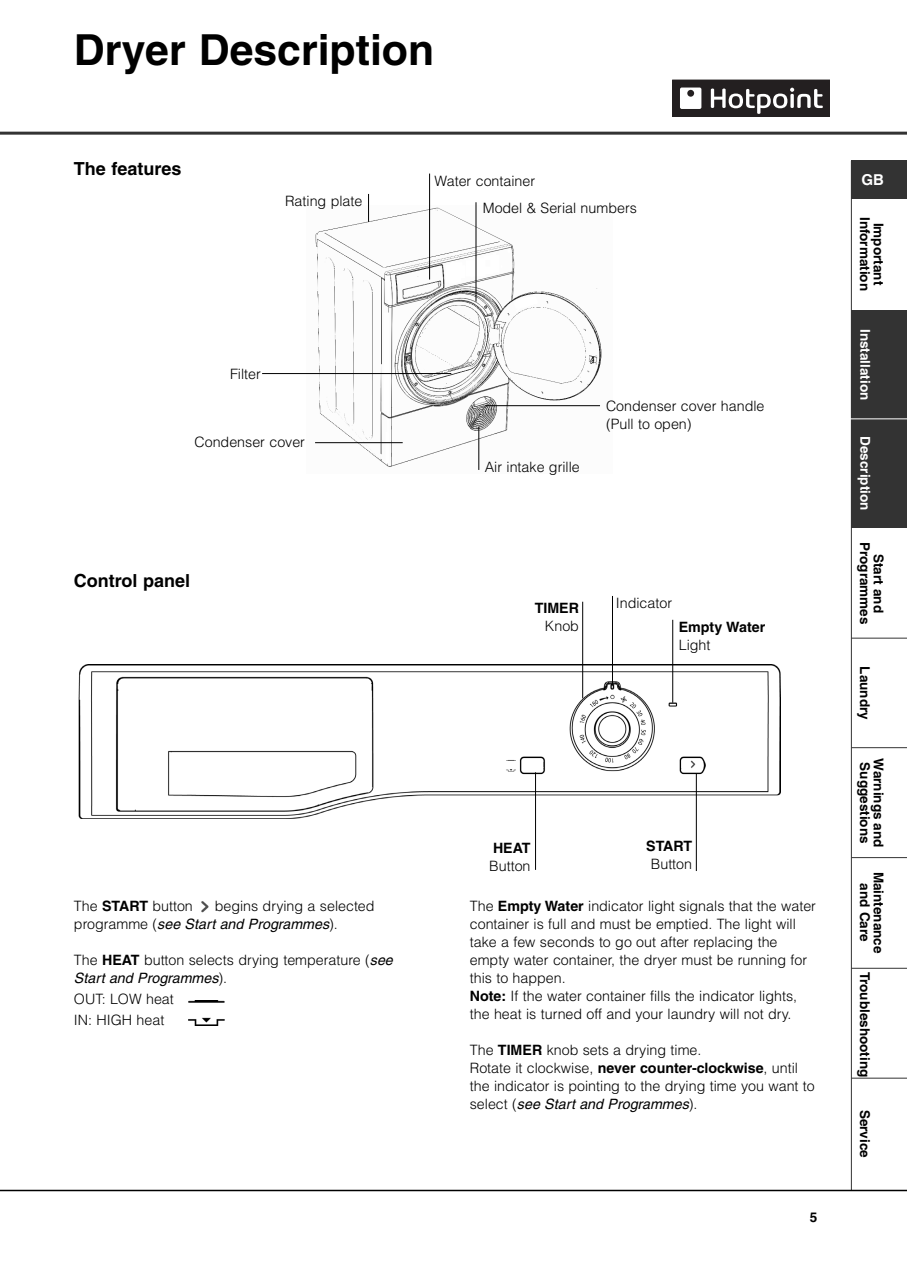
<style>
.page{position:relative;width:907px;height:1262px;background:#fff}
.page>*{position:absolute;margin:0;border:0;box-sizing:border-box;transform-origin:0 0}
.t1{font:700 42.75px "Helvetica";color:#000}
.t2{font:700 18px "Helvetica";color:#000}
.t3{font:700 15px "Helvetica";color:#fff}
.t4{font:300 14.25px/18px "Helvetica";color:#000}
.t5{font:700 14.25px "Helvetica";color:#000}
.t6{font:700 13.5px/13.8px "Helvetica";color:#000;text-align:center}
.t7{font:700 13.5px "Helvetica";color:#fff}
.s1{font-weight:700}
.s2{font-weight:400;font-style:italic}
</style>
<div class="page">
<hr style="left:0;top:132px;width:906px;height:3px;background:#333">
<div style="left:851px;top:414px;width:55px;height:113px;background:#333"></div>
<div style="left:851px;top:310px;width:55px;height:109px;background:#333"></div>
<hr style="left:850px;top:161px;width:1px;height:1029px;background:#333">
<hr style="left:842px;top:418px;width:64px;height:1px;background:#fff">
<hr style="left:851px;top:857px;width:55px;height:1px;background:#333">
<hr style="left:851px;top:747px;width:55px;height:1px;background:#333">
<hr style="left:851px;top:637px;width:55px;height:1px;background:#333">
<hr style="left:851px;top:1077px;width:55px;height:1px;background:#333">
<hr style="left:851px;top:967px;width:55px;height:1px;background:#333">
<div style="left:851px;top:161px;width:55px;height:38px;background:#333"></div>
<div style="left:672px;top:80px;width:157px;height:37px;background:#231f20"></div>
<svg style="left:710px;top:88px;width:112px;height:26px"></svg>
<svg style="left:680px;top:87px;width:21px;height:22px"></svg>
<hr style="left:0;top:1189px;width:906px;height:1px;background:#000">
<img style="left:79px;top:664px;width:701px;height:154px">
<hr style="left:695px;top:773px;width:1px;height:97px;background:#000">
<hr style="left:672px;top:619px;width:1px;height:83px;background:#000">
<hr style="left:582px;top:601px;width:1px;height:97px;background:#000">
<hr style="left:612px;top:596px;width:1px;height:89px;background:#000">
<hr style="left:535px;top:772px;width:1px;height:97px;background:#000">
<img style="left:306px;top:205px;width:296px;height:265px">
<svg style="left:368px;top:194px;width:1px;height:28px"></svg>
<hr style="left:429px;top:173px;width:1px;height:106px;background:#000">
<hr style="left:475px;top:202px;width:1px;height:99px;background:#000">
<hr style="left:485px;top:405px;width:114px;height:1px;background:#000">
<hr style="left:478px;top:426px;width:1px;height:44px;background:#000">
<hr style="left:262px;top:373px;width:189px;height:1px;background:#000">
<hr style="left:315px;top:442px;width:87px;height:1px;background:#000">
<svg style="left:201px;top:901px;width:8px;height:11px"></svg>
<img style="left:188px;top:1017px;width:36px;height:8px">
<img style="left:188px;top:1000px;width:36px;height:3px">
<h1 class="t1" style="left:74px;top:35px;width:361px">Dryer Description</h1>
<p class="t2" style="left:74px;top:162px;width:109px">The features</p>
<p class="t4" style="left:434px;top:174px;width:102px">Water container</p>
<p class="t4" style="left:285px;top:193px;width:79px">Rating plate</p>
<p class="t4" style="left:482px;top:201px;width:155px">Model &amp; Serial numbers</p>
<p class="t4" style="left:230px;top:366px;width:32px">Filter</p>
<p class="t4" style="left:194px;top:434px;width:112px">Condenser cover</p>
<p class="t4" style="left:484px;top:459px;width:96px">Air intake grille</p>
<p class="t4" style="left:605px;top:398px;width:160px">Condenser cover handle (Pull to open)</p>
<p class="t2" style="left:74px;top:574px;width:118px">Control panel</p>
<p class="t4" style="left:74px;top:898px;width:120px">The <span class="s1">START</span> button</p>
<p class="t4" style="left:74px;top:898px;width:302px;text-indent:141px">begins drying a selected programme (<span class="s2">see Start and Programmes</span>).</p>
<p class="t4" style="left:74px;top:952px;width:320px">The <span class="s1">HEAT</span> button selects drying temperature (<span class="s2">see<br>Start and Programmes</span>).</p>
<p class="t4" style="left:74px;top:989px;width:101px;line-height:21px">OUT: LOW heat<br>IN: HIGH heat</p>
<p class="t5" style="left:534px;top:603px;width:46px">TIMER</p>
<p class="t4" style="left:544px;top:618px;width:36px">Knob</p>
<p class="t4" style="left:615px;top:595px;width:58px">Indicator</p>
<p class="t5" style="left:678px;top:622px;width:88px">Empty Water</p>
<p class="t4" style="left:678px;top:637px;width:33px">Light</p>
<p class="t5" style="left:493px;top:843px;width:39px">HEAT</p>
<p class="t4" style="left:489px;top:858px;width:43px">Button</p>
<p class="t5" style="left:645px;top:840px;width:47px">START</p>
<p class="t4" style="left:650px;top:856px;width:43px">Button</p>
<p class="t4" style="left:469px;top:898px;width:347px">The <span class="s1">Empty Water</span> indicator light signals that the water container is full and must be emptied. The light will take a few seconds to go out after replacing the empty water container, the dryer must be running for this to happen.<br><span class="s1">Note:</span> If the water container fills the indicator lights, the heat is turned off and your laundry will not dry.</p>
<p class="t4" style="left:469px;top:1042px;width:346px">The <span class="s1">TIMER</span> knob sets a drying time.<br>Rotate it clockwise, <span class="s1">never counter-clockwise</span>, until the indicator is pointing to the drying time you want to select (<span class="s2">see Start and Programmes</span>).</p>
<p class="t6" style="left:809px;top:1211px;width:9px">5</p>
<p class="t3" style="left:861px;top:174px;width:24px">GB</p>
<p class="t6" style="left:883px;top:217px;width:75px;rotate:90deg">Important<br>Information</p>
<p class="t7" style="left:869px;top:329px;width:73px;rotate:90deg">Installation</p>
<p class="t7" style="left:869px;top:436px;width:76px;rotate:90deg">Description</p>
<p class="t6" style="left:883px;top:542px;width:84px;rotate:90deg">Start and<br>Programmes</p>
<p class="t6" style="left:870px;top:666px;width:55px;rotate:90deg">Laundry</p>
<p class="t6" style="left:870px;top:762px;width:82px;rotate:90deg">Suggestions</p>
<p class="t6" style="left:883px;top:758px;width:91px;rotate:90deg">Warnings and</p>
<p class="t6" style="left:883px;top:871px;width:83px;rotate:90deg">Maintenance and Care</p>
<p class="t6" style="left:870px;top:971px;width:106px;rotate:90deg">Troubleshooting</p>
<p class="t6" style="left:870px;top:1109px;width:50px;rotate:90deg">Service</p>
</div>
